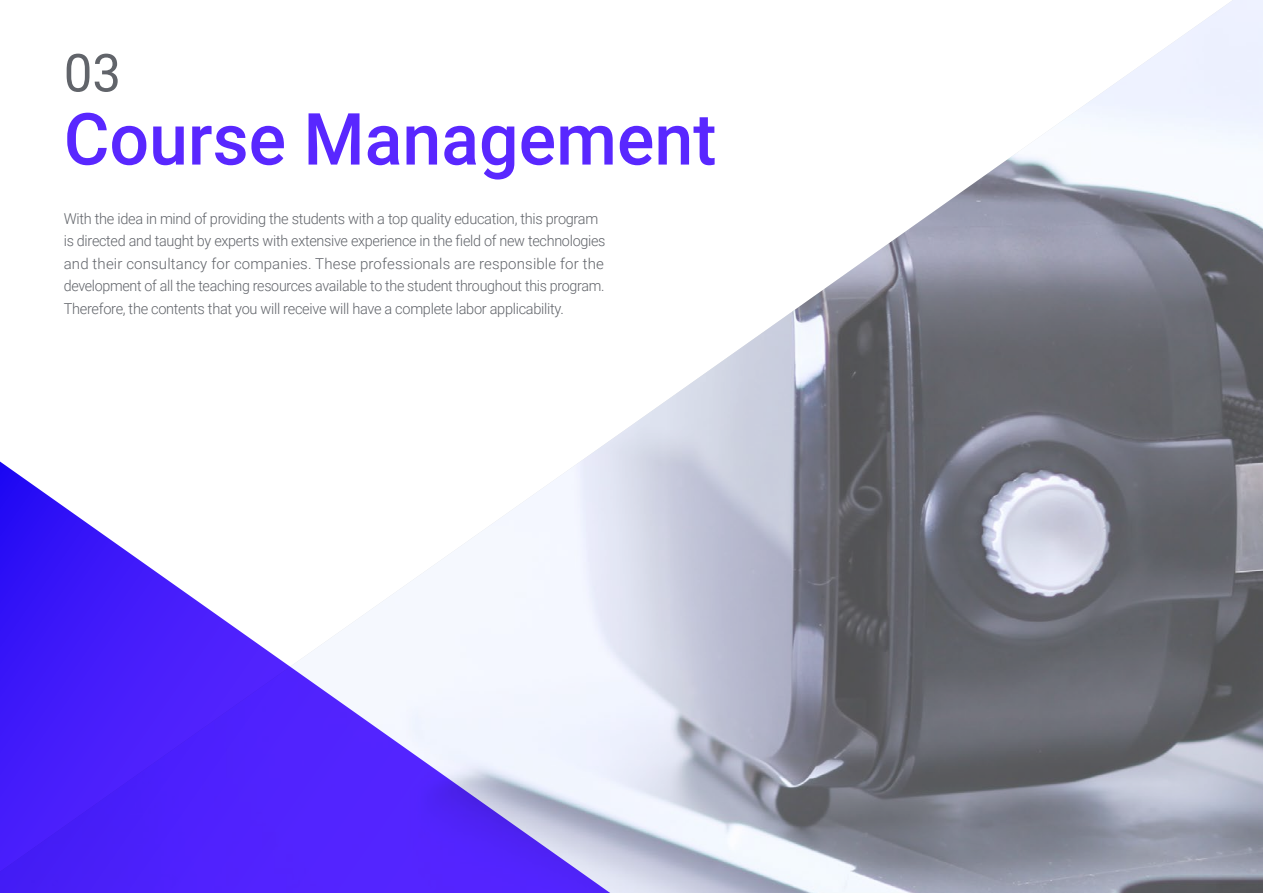
<style>
.page{position:relative;width:1263px;height:893px;background:#fff}
.page>*{position:absolute;margin:0;border:0;box-sizing:border-box;transform-origin:0 0}
.t1{font:500 72px "Roboto";color:#5927ff}
.t2{font:52.5px "Roboto";color:#61646a}
.t3{font:300 15px/22.5px "Roboto";letter-spacing:-.02em;color:#61646a}
</style>
<div class="page">
<img style="left:602px;top:0;width:661px;height:893px">
<svg style="left:0;top:446px;width:640px;height:447px"></svg>
<h2 class="t2" style="left:64px;top:36px;width:59px">03</h2>
<h1 class="t1" style="left:64px;top:89px;width:654px">Course Management</h1>
<p class="t3" style="left:64px;top:207px;width:543px">With the idea in mind of providing the students with a top quality education, this program is directed and taught by experts with extensive experience in the field of new technologies and their consultancy for companies. These professionals are responsible for the development of all the teaching resources available to the student throughout this program.<br>Therefore, the contents that you will receive will have a complete labor applicability.</p>
</div>
